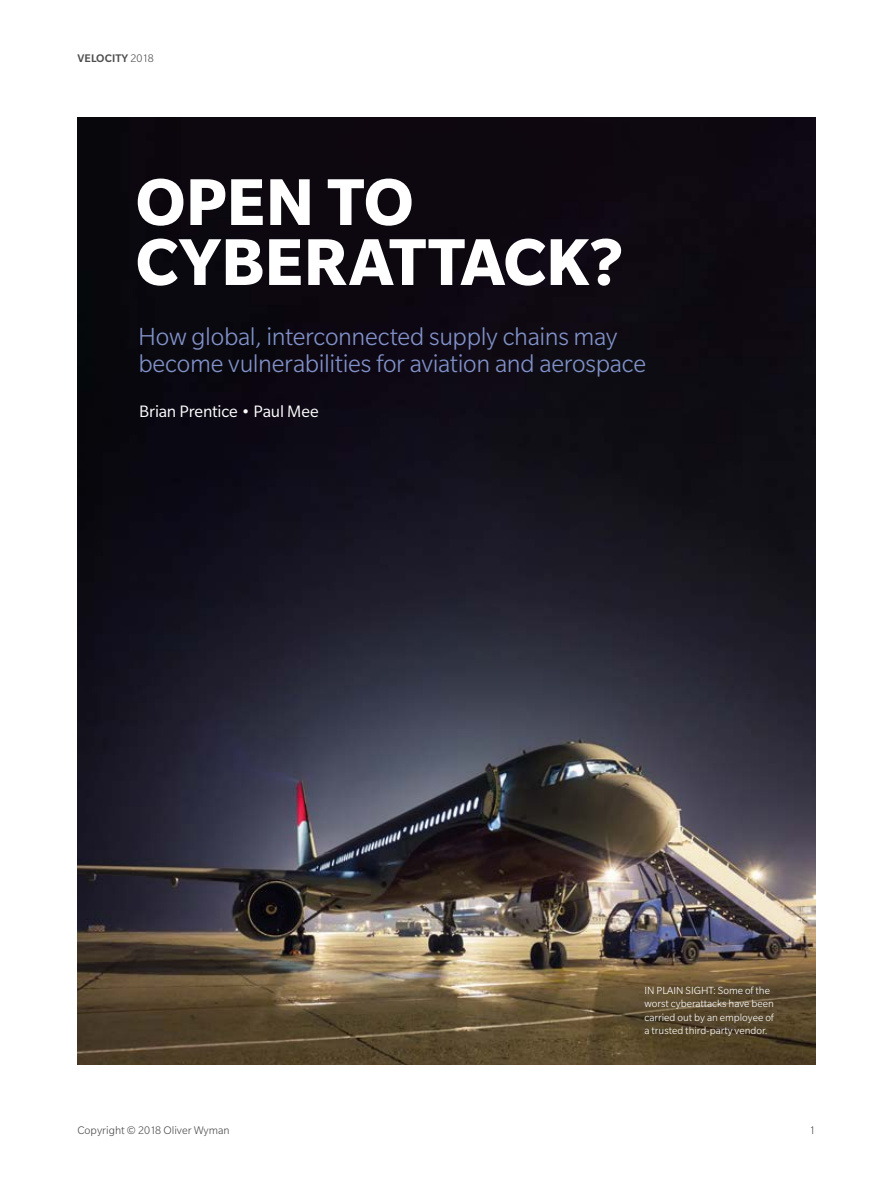
<style>
.page{position:relative;width:893px;height:1188px;background:#fff}
.page>*{position:absolute;margin:0;border:0;box-sizing:border-box;transform-origin:0 0}
.t1{font:700 72px/60px "Slate Pro";color:#fff}
.t2{font:300 27px/27px "Slate Pro";letter-spacing:-.01em;color:#8192ca}
.t3{font:18px "Slate Pro";letter-spacing:-.01em;color:#fff}
.t4{font:300 12px "Slate Pro";color:#4d4d4f}
.t5{font:500 12px "Slate Pro";letter-spacing:.01em;color:#4d4d4f}
.t6{font:300 11.25px/13.5px "Slate Pro";color:#fff}
.s1{font-weight:300}
</style>
<div class="page">
<img style="left:77px;top:117px;width:738px;height:948px">
<p class="t5" style="left:78px;top:52px;width:78px">VELOCITY <span class="s1">2018</span></p>
<h1 class="t1" style="left:136px;top:171px;width:489px">OPEN TO<br>CYBERATTACK?</h1>
<h2 class="t2" style="left:138px;top:323px;width:509px">How global, interconnected supply chains may become vulnerabilities for aviation and aerospace</h2>
<h3 class="t3" style="left:139px;top:402px;width:181px">Brian Prentice • Paul Mee</h3>
<p class="t4" style="left:77px;top:1124px;width:154px">Copyright © 2018 Oliver Wyman</p>
<p class="t6" style="left:644px;top:983px;width:131px">IN PLAIN SIGHT: Some of the worst cyberattacks have been carried out by an employee of a trusted third-party vendor.</p>
<p class="t4" style="left:809px;top:1124px;width:7px">1</p>
</div>
